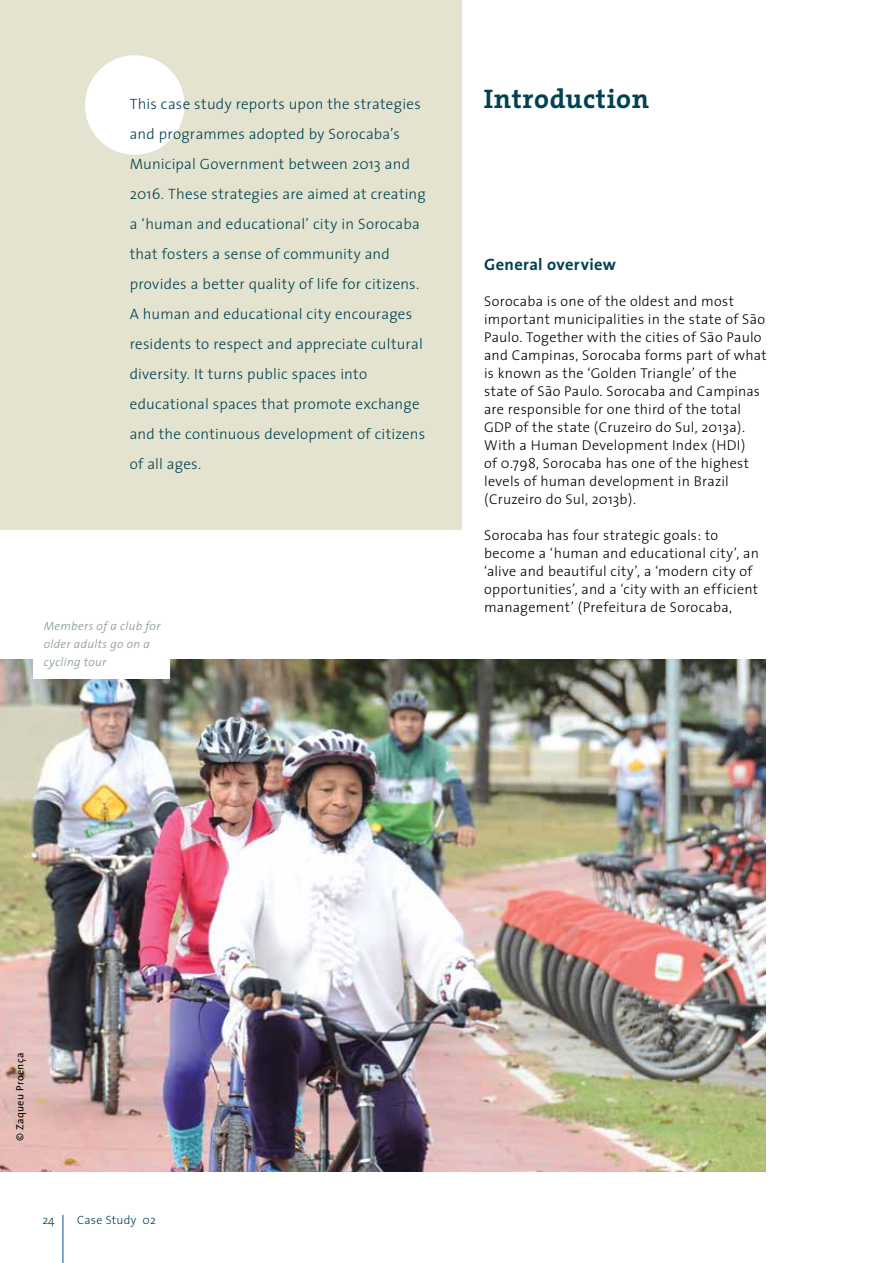
<style>
.page{position:relative;width:893px;height:1263px;background:#fff}
.page>*{position:absolute;margin:0;border:0;box-sizing:border-box;transform-origin:0 0}
.t1{font:700 27px "The Serif";letter-spacing:.025em;color:#004251}
.t2{font:700 16.5px "The Sans";letter-spacing:.025em;color:#004251}
.t3{font:300 15px/30px "The Sans";letter-spacing:.015em;color:#004251}
.t4{font:300 14.25px/18px "The Sans";letter-spacing:.02em;color:#000}
.t5{font:italic 300 12px/18px "The Sans";letter-spacing:.03em;color:#839693}
.t6{font:300 12px "The Sans";letter-spacing:.02em;color:#004251}
.t7{font:10.5px "The Sans";letter-spacing:.035em;color:#000}
</style>
<div class="page">
<div style="left:0;top:0;width:461px;height:529px;background:#e4e3d0"></div>
<img style="left:0;top:660px;width:765px;height:511px">
<div style="left:85px;top:55px;width:100px;height:100px;background:#fff;border-radius:50%"></div>
<hr style="left:63px;top:1215px;width:1px;height:48px;background:#005596">
<div style="left:34px;top:655px;width:136px;height:23px;background:#fff"></div>
<p class="t3" style="left:130px;top:88px;width:293px">This case study reports upon the strategies</p>
<p class="t1" style="left:484px;top:76px;width:167px">Introduction</p>
<p class="t3" style="left:130px;top:118px;width:298px">and programmes adopted by Sorocaba’s Municipal Government between 2013 and 2016. These strategies are aimed at creating a ‘human and educational’ city in Sorocaba that fosters a sense of community and provides a better quality of life for citizens.<br>A human and educational city encourages residents to respect and appreciate cultural diversity. It turns public spaces into educational spaces that promote exchange and the continuous development of citizens of all ages.</p>
<p class="t2" style="left:484px;top:251px;width:133px">General overview</p>
<p class="t4" style="left:484px;top:292px;width:284px">Sorocaba is one of the oldest and most important municipalities in the state of São Paulo. Together with the cities of São Paulo and Campinas, Sorocaba forms part of what is known as the ‘Golden Triangle’ of the state of São Paulo. Sorocaba and Campinas are responsible for one third of the total GDP of the state (Cruzeiro do Sul, 2013a).<br>With a Human Development Index (HDI)<br>of 0.798, Sorocaba has one of the highest levels of human development in Brazil (Cruzeiro do Sul, 2013b).</p>
<p class="t4" style="left:484px;top:526px;width:276px">Sorocaba has four strategic goals: to become a ‘human and educational city’, an ‘alive and beautiful city’, a ‘modern city of opportunities’, and a ‘city with an efficient management’ (Prefeitura de Sorocaba,</p>
<p class="t5" style="left:44px;top:617px;width:118px">Members of a club for older adults go on a cycling tour</p>
<p class="t7" style="left:11px;top:1141px;width:90px;rotate:-90deg">© Zaqueu Proença</p>
<p class="t6" style="left:43px;top:1209px;width:14px">24</p>
<p class="t6" style="left:77px;top:1209px;width:80px">Case Study 02</p>
</div>
